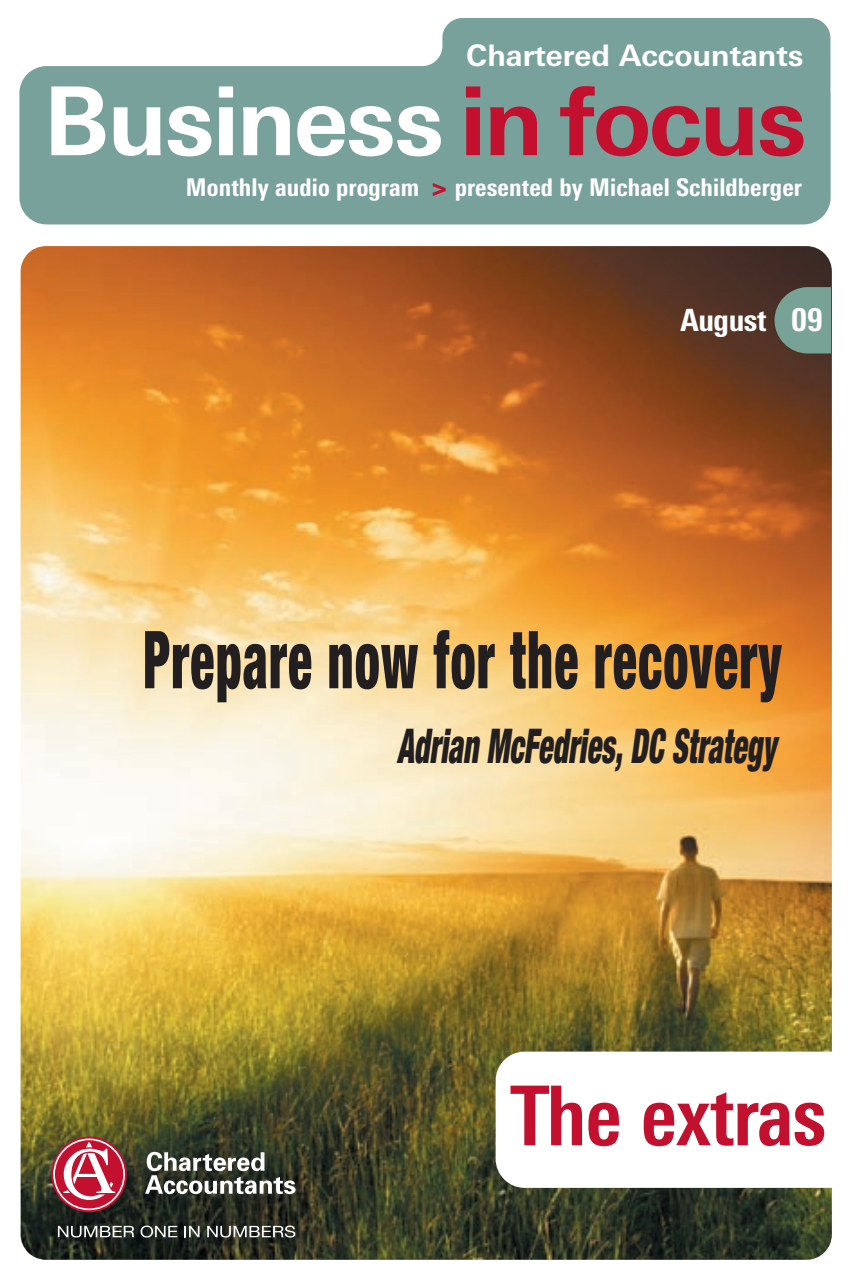
<style>
.page{position:relative;width:851px;height:1276px;background:#fff}
.page>*{position:absolute;margin:0;border:0;box-sizing:border-box;transform-origin:0 0}
.t1{font:700 95px "Linotype Univers Basic";letter-spacing:-.025em;color:#fff}
.t2{font:700 condensed 82.5px "Linotype Univers";letter-spacing:-.015em;color:#c3102f}
.t3{font:900 condensed 80px "Helvetica Neue";letter-spacing:.025em;color:#231f20;scale:.62 1}
.t4{font:italic 900 condensed 48px "Helvetica Neue";color:#231f20;scale:.62 1}
.t5{font:800 condensed 30.75px "Linotype Univers";letter-spacing:-.015em;color:#fff}
.t6{font:700 29.75px "Linotype Univers Basic";color:#fff}
.t7{font:800 condensed 24.25px "Linotype Univers";letter-spacing:.005em;color:#fff}
.s1{color:#c3102f}
.s2{font-size:32px}
</style>
<div class="page">
<img style="left:21px;top:246px;width:810px;height:1013px">
<svg style="left:495px;top:1051px;width:337px;height:136px"></svg>
<svg style="left:52px;top:1137px;width:74px;height:74px"></svg>
<div style="left:51px;top:1136px;width:76px;height:76px;border:2px solid #c3102f;border-radius:50%"></div>
<div style="left:53px;top:1138px;width:72px;height:72px;border:2px solid #fff;border-radius:50%"></div>
<svg style="left:63px;top:1142px;width:52px;height:58px"></svg>
<svg style="left:145px;top:1152px;width:150px;height:42px"></svg>
<svg style="left:58px;top:1225px;width:76px;height:12px"></svg>
<svg style="left:140px;top:1225px;width:37px;height:12px"></svg>
<svg style="left:184px;top:1225px;width:15px;height:12px"></svg>
<svg style="left:207px;top:1225px;width:88px;height:12px"></svg>
<svg style="left:19px;top:18px;width:811px;height:206px;background:#89aca7"></svg>
<svg style="left:774px;top:287px;width:56px;height:66px;background:#729287"></svg>
<p class="t6" style="left:466px;top:37px;width:339px">Chartered Accountants</p>
<h1 class="t1" style="left:44px;top:64px;width:764px">Business <span class="s1">in focus</span></h1>
<p class="t7" style="left:186px;top:173px;width:617px">Monthly audio program <span class="s1">&gt;</span> presented by Michael Schildberger</p>
<p class="t5" style="left:680px;top:302px;width:144px">August <span class="s2">09</span></p>
<h3 class="t3" style="left:143px;top:610px;width:1030px">Prepare now for the recovery</h3>
<h3 class="t4" style="left:397px;top:716px;width:612px">Adrian McFedries, DC Strategy</h3>
<h2 class="t2" style="left:510px;top:1067px;width:317px">The extras</h2>
</div>
